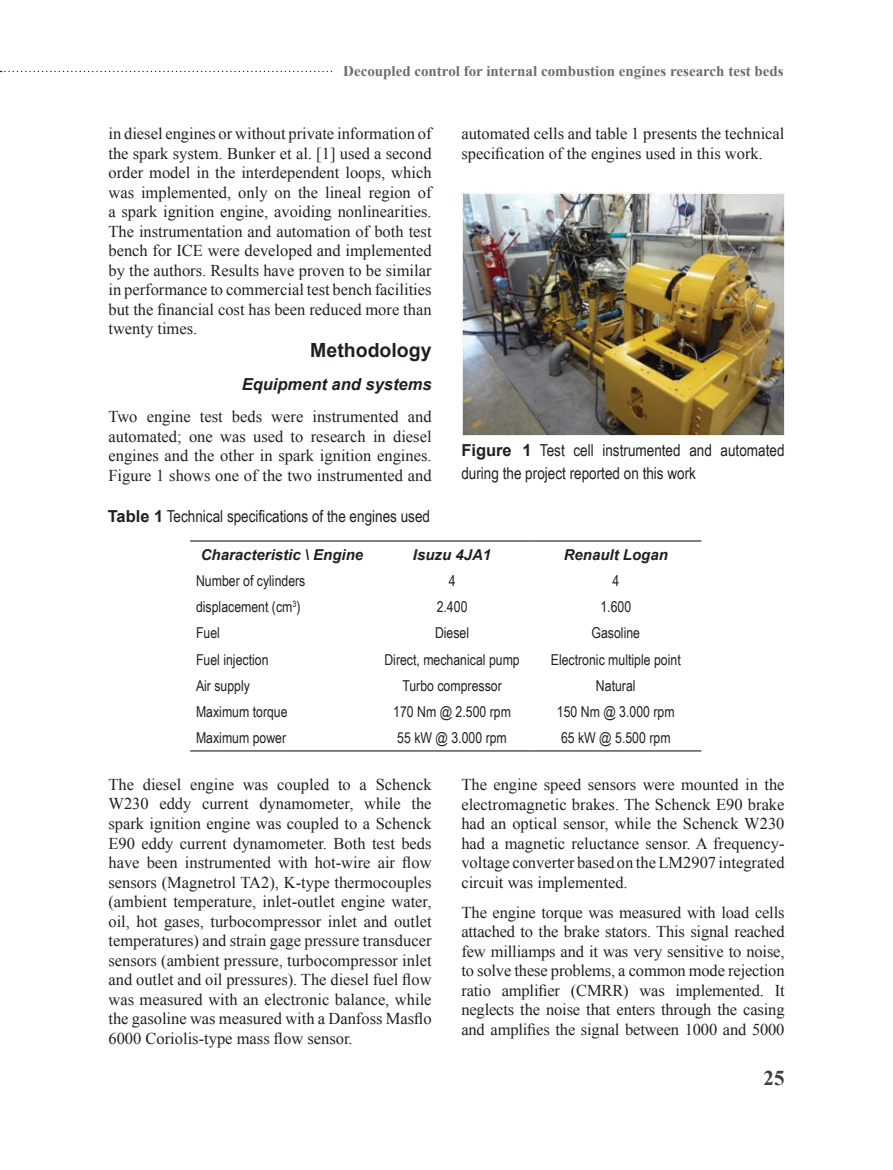
<style>
.page{position:relative;width:893px;height:1170px;background:#fff}
.page>*{position:absolute;margin:0;border:0;box-sizing:border-box;transform-origin:0 0}
.t1{font:700 21px "Times New Roman";color:#3e3e3f}
.t2{font:700 19.5px "Arial";color:#231f20}
.t3{font:16.5px/19.5px "Times New Roman";color:#231f20;text-align:justify}
.t4{font:16.5px/22.5px "Arial Narrow";color:#231f20}
.t5{font:italic 700 16.5px "Arial";color:#231f20}
.t6{font:15px "Arial Narrow";color:#231f20}
.t7{font:700 15px "Times New Roman";color:#6c6d70}
.t8{font:italic 700 15px "Arial";color:#231f20}
.s1{font-family:"Arial";font-weight:700}
</style>
<div class="page">
<svg style="left:0;top:71px;width:333px;height:1px"></svg>
<img style="left:461px;top:192px;width:324px;height:244px">
<hr style="left:190px;top:540px;width:184px;height:1px;background:#231f20">
<hr style="left:374px;top:540px;width:156px;height:1px;background:#231f20">
<hr style="left:530px;top:540px;width:171px;height:1px;background:#231f20">
<hr style="left:190px;top:750px;width:184px;height:1px;background:#231f20">
<hr style="left:374px;top:750px;width:156px;height:1px;background:#231f20">
<hr style="left:530px;top:750px;width:171px;height:1px;background:#231f20">
<p class="t7" style="left:343px;top:61px;width:442px">Decoupled control for internal combustion engines research test beds</p>
<p class="t3" style="left:108px;top:123px;width:325px">in diesel engines or without private information of the spark system. Bunker et al. [1] used a second order model in the interdependent loops, which was implemented, only on the lineal region of a spark ignition engine, avoiding nonlinearities.<br>The instrumentation and automation of both test bench for ICE were developed and implemented by the authors. Results have proven to be similar in performance to commercial test bench facilities but the financial cost has been reduced more than twenty times.</p>
<p class="t2" style="left:310px;top:337px;width:123px">Methodology</p>
<p class="t5" style="left:242px;top:373px;width:191px">Equipment and systems</p>
<p class="t3" style="left:108px;top:406px;width:325px">Two engine test beds were instrumented and automated; one was used to research in diesel engines and the other in spark ignition engines.<br>Figure 1 shows one of the two instrumented and</p>
<p class="t3" style="left:461px;top:123px;width:325px">automated cells and table 1 presents the technical specification of the engines used in this work.</p>
<p class="t4" style="left:461px;top:438px;width:325px"><span class="s1">Figure 1</span> Test cell instrumented and automated during the project reported on this work</p>
<p class="t4" style="left:108px;top:504px;width:324px"><span class="s1">Table 1</span> Technical specifications of the engines used</p>
<p class="t8" style="left:201px;top:544px;width:164px">Characteristic \ Engine</p>
<p class="t8" style="left:413px;top:544px;width:80px">Isuzu 4JA1</p>
<p class="t8" style="left:564px;top:544px;width:106px">Renault Logan</p>
<p class="t6" style="left:196px;top:569px;width:111px">Number of cylinders</p>
<p class="t6" style="left:449px;top:569px;width:8px">4</p>
<p class="t6" style="left:612px;top:569px;width:8px">4</p>
<p class="t6" style="left:196px;top:595px;width:106px">displacement (cm<sup>3</sup>)</p>
<p class="t6" style="left:437px;top:595px;width:32px">2.400</p>
<p class="t6" style="left:600px;top:595px;width:32px">1.600</p>
<p class="t6" style="left:196px;top:622px;width:25px">Fuel</p>
<p class="t6" style="left:435px;top:622px;width:36px">Diesel</p>
<p class="t6" style="left:591px;top:622px;width:50px">Gasoline</p>
<p class="t6" style="left:196px;top:648px;width:74px">Fuel injection</p>
<p class="t6" style="left:384px;top:648px;width:137px">Direct, mechanical pump</p>
<p class="t6" style="left:551px;top:648px;width:131px">Electronic multiple point</p>
<p class="t6" style="left:196px;top:674px;width:55px">Air supply</p>
<p class="t6" style="left:402px;top:674px;width:101px">Turbo compressor</p>
<p class="t6" style="left:596px;top:674px;width:41px">Natural</p>
<p class="t6" style="left:196px;top:700px;width:93px">Maximum torque</p>
<p class="t6" style="left:393px;top:700px;width:119px">170 Nm @ 2.500 rpm</p>
<p class="t6" style="left:557px;top:700px;width:119px">150 Nm @ 3.000 rpm</p>
<p class="t6" style="left:196px;top:727px;width:92px">Maximum power</p>
<p class="t6" style="left:397px;top:727px;width:111px">55 kW @ 3.000 rpm</p>
<p class="t6" style="left:561px;top:727px;width:111px">65 kW @ 5.500 rpm</p>
<p class="t3" style="left:108px;top:774px;width:325px">The diesel engine was coupled to a Schenck W230 eddy current dynamometer, while the spark ignition engine was coupled to a Schenck E90 eddy current dynamometer. Both test beds have been instrumented with hot-wire air flow sensors (Magnetrol TA2), K-type thermocouples (ambient temperature, inlet-outlet engine water, oil, hot gases, turbocompressor inlet and outlet temperatures) and strain gage pressure transducer sensors (ambient pressure, turbocompressor inlet and outlet and oil pressures). The diesel fuel flow was measured with an electronic balance, while the gasoline was measured with a Danfoss Masflo 6000 Coriolis-type mass flow sensor.</p>
<p class="t3" style="left:461px;top:774px;width:325px">The engine speed sensors were mounted in the electromagnetic brakes. The Schenck E90 brake had an optical sensor, while the Schenck W230 had a magnetic reluctance sensor. A frequency&shy;voltage converter based on the LM2907 integrated circuit was implemented.</p>
<p class="t3" style="left:461px;top:902px;width:325px">The engine torque was measured with load cells attached to the brake stators. This signal reached few milliamps and it was very sensitive to noise, to solve these problems, a common mode rejection ratio amplifier (CMRR) was implemented. It neglects the noise that enters through the casing and amplifies the signal between 1000 and 5000</p>
<p class="t1" style="left:763px;top:1063px;width:22px">25</p>
</div>
